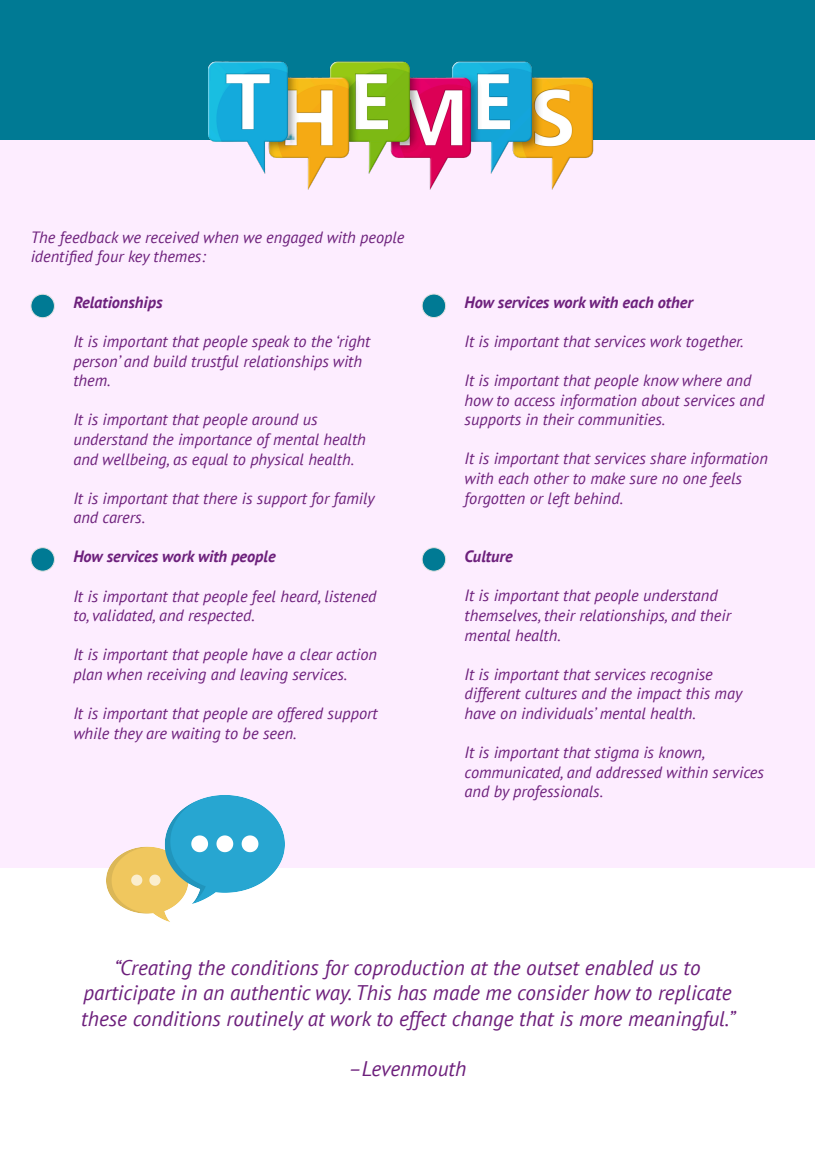
<style>
.page{position:relative;width:815px;height:1152px;background:#fff}
.page>*{position:absolute;margin:0;border:0;box-sizing:border-box;transform-origin:0 0}
.t1{font:italic 21.2px/25.2px "PT Sans";color:#6d207c;text-align:center}
.t2{font:italic 16.4px/19.6px "PT Sans";color:#6d207c}
.t3{font:italic 700 16.4px "PT Sans";color:#6d207c}
</style>
<div class="page">
<div style="left:0;top:0;width:814px;height:140px;background:#007a94"></div>
<div style="left:0;top:140px;width:814px;height:728px;background:#fdedff"></div>
<img style="left:208px;top:62px;width:384px;height:128px">
<div style="left:31px;top:294px;width:23px;height:24px;background:#007a94;border-radius:50%"></div>
<div style="left:31px;top:294px;width:24px;height:24px;border:1px solid #e0e0e0;border-radius:50%"></div>
<div style="left:31px;top:548px;width:23px;height:23px;background:#007a94;border-radius:50%"></div>
<div style="left:31px;top:547px;width:24px;height:24px;border:1px solid #e0e0e0;border-radius:50%"></div>
<div style="left:422px;top:294px;width:23px;height:24px;background:#007a94;border-radius:50%"></div>
<div style="left:421px;top:294px;width:24px;height:24px;border:1px solid #e0e0e0;border-radius:50%"></div>
<div style="left:422px;top:548px;width:23px;height:23px;background:#007a94;border-radius:50%"></div>
<div style="left:421px;top:547px;width:24px;height:24px;border:1px solid #e0e0e0;border-radius:50%"></div>
<img style="left:107px;top:795px;width:177px;height:127px">
<p class="t2" style="left:31px;top:227px;width:375px">The feedback we received when we engaged with people identified four key themes:</p>
<p class="t3" style="left:73px;top:291px;width:90px">Relationships</p>
<p class="t2" style="left:73px;top:331px;width:298px">It is important that people speak to the ‘right person’ and build trustful relationships with them.</p>
<p class="t2" style="left:73px;top:409px;width:294px">It is important that people around us understand the importance of mental health and wellbeing, as equal to physical health.</p>
<p class="t2" style="left:73px;top:488px;width:302px">It is important that there is support for family and carers.</p>
<p class="t3" style="left:73px;top:546px;width:203px">How services work with people</p>
<p class="t2" style="left:73px;top:586px;width:304px">It is important that people feel heard, listened to, validated, and respected.</p>
<p class="t2" style="left:73px;top:645px;width:305px">It is important that people have a clear action plan when receiving and leaving services.</p>
<p class="t2" style="left:73px;top:703px;width:305px">It is important that people are offered support while they are waiting to be seen.</p>
<p class="t3" style="left:464px;top:291px;width:230px">How services work with each other</p>
<p class="t2" style="left:464px;top:331px;width:280px">It is important that services work together.</p>
<p class="t2" style="left:464px;top:370px;width:301px">It is important that people know where and how to access information about services and supports in their communities.</p>
<p class="t2" style="left:464px;top:448px;width:304px">It is important that services share information with each other to make sure no one feels forgotten or left behind.</p>
<p class="t3" style="left:464px;top:546px;width:49px">Culture</p>
<p class="t2" style="left:464px;top:586px;width:268px">It is important that people understand themselves, their relationships, and their mental health.</p>
<p class="t2" style="left:464px;top:664px;width:279px">It is important that services recognise different cultures and the impact this may have on individuals’ mental health.</p>
<p class="t2" style="left:464px;top:742px;width:300px">It is important that stigma is known, communicated, and addressed within services and by professionals.</p>
<p class="t1" style="left:81px;top:955px;width:655px">“Creating the conditions for coproduction at the outset enabled us to participate in an authentic way. This has made me consider how to replicate these conditions routinely at work to effect change that is more meaningful.”</p>
<p class="t1" style="left:348px;top:1056px;width:119px">–Levenmouth</p>
</div>
